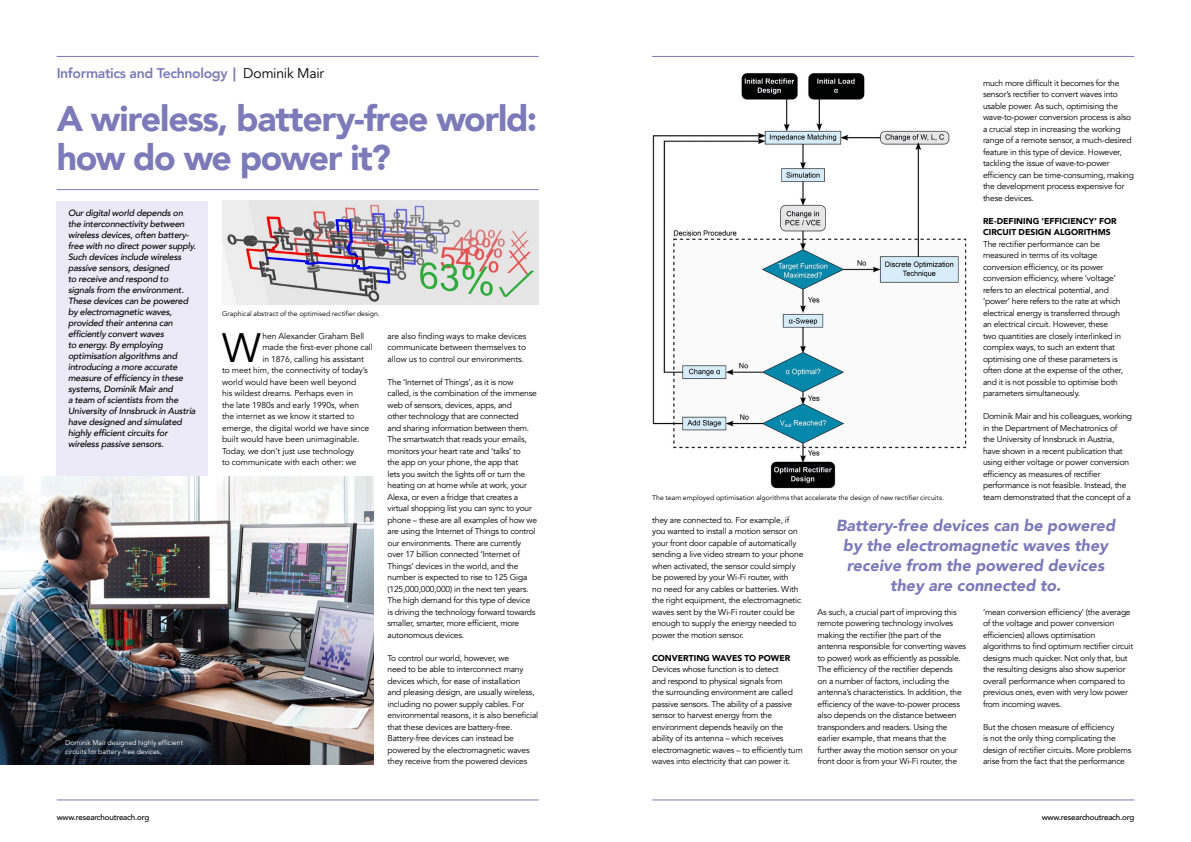
<style>
.page{position:relative;width:1191px;height:842px;background:#fff}
.page>*{position:absolute;margin:0;border:0;box-sizing:border-box;transform-origin:0 0}
.t1{font:41px "Avenir";color:#000}
.t2{font:900 35.5px/39px "Avenir";letter-spacing:-.035em;color:#7c7ab9}
.t3{font:italic 900 16px/20px "Avenir";color:#7c7ab9;text-align:center}
.t4{font:800 14px "Avenir";letter-spacing:-.025em;color:#7c7ab9}
.t5{font:italic 500 9px/11px "Avenir";letter-spacing:-.02em;color:#000}
.t6{font:8.5px/11.5px "Avenir";letter-spacing:-.025em;color:#000}
.t7{font:900 8.5px/11.5px "Avenir";color:#000}
.t8{font:500 8px "Avenir";letter-spacing:-.025em;color:#000}
.t9{font:7px "Avenir";color:#000}
.t10{font:7px/8.5px "Avenir";letter-spacing:-.005em;color:#fff}
.s1{font-weight:900}
.s2{font-weight:400;color:#000}
</style>
<div class="page">
<hr style="left:57px;top:800px;width:482px;height:1px;background:#7c7ab9">
<hr style="left:652px;top:800px;width:482px;height:1px;background:#7c7ab9">
<hr style="left:652px;top:56px;width:482px;height:1px;background:#7c7ab9">
<hr style="left:57px;top:56px;width:482px;height:1px;background:#7c7ab9">
<hr style="left:57px;top:189px;width:482px;height:1px;background:#7c7ab9">
<div style="left:57px;top:201px;width:151px;height:326px;background:#ebeaf6"></div>
<img style="left:222px;top:201px;width:317px;height:104px">
<img style="left:652px;top:73px;width:315px;height:416px">
<img style="left:0;top:477px;width:373px;height:287px">
<h3 class="t4" style="left:57px;top:63px;width:269px">Informatics and Technology<span class="s1">︱</span> <span class="s2">Dominik Mair</span></h3>
<h2 class="t2" style="left:57px;top:98px;width:482px">A wireless, battery-free world: how do we power it?</h2>
<p class="t5" style="left:68px;top:207px;width:129px">Our digital world depends on the interconnectivity between wireless devices, often battery&shy;free with no direct power supply.<br>Such devices include wireless passive sensors, designed<br>to receive and respond to signals from the environment.<br>These devices can be powered by electromagnetic waves, provided their antenna can efficiently convert waves<br>to energy. By employing optimisation algorithms and introducing a more accurate measure of efficiency in these systems, Dominik Mair and<br>a team of scientists from the<br>University of Innsbruck in Austria have designed and simulated highly efficient circuits for wireless passive sensors.</p>
<p class="t9" style="left:222px;top:309px;width:159px">Graphical abstract of the optimised rectifier design.</p>
<p class="t6" style="left:387px;top:330px;width:140px;text-align:justify">are also finding ways to make devices communicate between themselves to allow us to control our environments.</p>
<p class="t6" style="left:387px;top:376px;width:151px">The ‘Internet of Things’, as it is now called, is the combination of the immense web of sensors, devices, apps, and<br>other technology that are connected<br>and sharing information between them.<br>The smartwatch that reads your emails, monitors your heart rate and ‘talks’ to<br>the app on your phone, the app that<br>lets you switch the lights off or turn the heating on at home while at work, your Alexa, or even a fridge that creates a virtual shopping list you can sync to your phone – these are all examples of how we are using the Internet of Things to control our environments. There are currently over 17 billion connected ‘Internet of Things’ devices in the world, and the number is expected to rise to 125 Giga (125,000,000,000) in the next ten years.<br>The high demand for this type of device is driving the technology forward towards smaller, smarter, more efficient, more autonomous devices.</p>
<p class="t6" style="left:387px;top:652px;width:152px">To control our world, however, we<br>need to be able to interconnect many devices which, for ease of installation<br>and pleasing design, are usually wireless, including no power supply cables. For environmental reasons, it is also beneficial that these devices are battery-free.<br>Battery-free devices can instead be powered by the electromagnetic waves they receive from the powered devices</p>
<h1 class="t1" style="left:222px;top:323px;width:40px">W</h1>
<p class="t6" style="left:262px;top:330px;width:103px">hen Alexander Graham Bell</p>
<p class="t6" style="left:262px;top:342px;width:112px">made the first-ever phone call</p>
<p class="t6" style="left:262px;top:353px;width:103px">in 1876, calling his assistant</p>
<p class="t6" style="left:222px;top:365px;width:147px">to meet him, the connectivity of today’s</p>
<p class="t6" style="left:222px;top:376px;width:136px">world would have been well beyond</p>
<p class="t6" style="left:222px;top:388px;width:132px">his wildest dreams. Perhaps even in</p>
<p class="t6" style="left:222px;top:399px;width:138px">the late 1980s and early 1990s, when</p>
<p class="t6" style="left:222px;top:411px;width:134px">the internet as we know it started to</p>
<p class="t6" style="left:222px;top:422px;width:149px">emerge, the digital world we have since</p>
<p class="t6" style="left:222px;top:434px;width:139px">built would have been unimaginable.</p>
<p class="t6" style="left:222px;top:445px;width:134px">Today, we don’t just use technology</p>
<p class="t6" style="left:222px;top:457px;width:136px">to communicate with each other: we</p>
<p class="t10" style="left:65px;top:739px;width:119px">Dominik Mair designed highly efficient circuits for battery-free devices.</p>
<p class="t9" style="left:652px;top:493px;width:293px">The team employed optimisation algorithms that accelerate the design of new rectifier circuits.</p>
<p class="t6" style="left:983px;top:77px;width:152px">much more difficult it becomes for the sensor’s rectifier to convert waves into usable power. As such, optimising the wave-to-power conversion process is also a crucial step in increasing the working range of a remote sensor, a much-desired feature in this type of device. However, tackling the issue of wave-to-power efficiency can be time-consuming, making the development process expensive for these devices.</p>
<p class="t7" style="left:983px;top:215px;width:135px">RE-DEFINING ‘EFFICIENCY’ FOR<br>CIRCUIT DESIGN ALGORITHMS</p>
<p class="t6" style="left:983px;top:238px;width:142px">The rectifier performance can be measured in terms of its voltage conversion efficiency, or its power conversion efficiency, where ‘voltage’ refers to an electrical potential, and ‘power’ here refers to the rate at which electrical energy is transferred through an electrical circuit. However, these two quantities are closely interlinked in complex ways, to such an extent that optimising one of these parameters is often done at the expense of the other, and it is not possible to optimise both parameters simultaneously.</p>
<p class="t6" style="left:983px;top:411px;width:151px">Dominik Mair and his colleagues, working in the Department of Mechatronics of<br>the University of Innsbruck in Austria, have shown in a recent publication that using either voltage or power conversion efficiency as measures of rectifier performance is not feasible. Instead, the team demonstrated that the concept of a</p>
<p class="t6" style="left:652px;top:514px;width:153px">they are connected to. For example, if you wanted to install a motion sensor on your front door capable of automatically sending a live video stream to your phone when activated, the sensor could simply be powered by your Wi-Fi router, with<br>no need for any cables or batteries. With the right equipment, the electromagnetic waves sent by the Wi-Fi router could be enough to supply the energy needed to power the motion sensor.</p>
<p class="t7" style="left:652px;top:652px;width:140px">CONVERTING WAVES TO POWER</p>
<p class="t6" style="left:652px;top:664px;width:152px">Devices whose function is to detect<br>and respond to physical signals from<br>the surrounding environment are called passive sensors. The ability of a passive sensor to harvest energy from the environment depends heavily on the ability of its antenna – which receives electromagnetic waves – to efficiently turn waves into electricity that can power it.</p>
<h3 class="t3" style="left:836px;top:515px;width:281px">Battery-free devices can be powered by the electromagnetic waves they receive from the powered devices they are connected to.</h3>
<p class="t6" style="left:817px;top:606px;width:150px">As such, a crucial part of improving this remote powering technology involves making the rectifier (the part of the antenna responsible for converting waves to power) work as efficiently as possible.<br>The efficiency of the rectifier depends<br>on a number of factors, including the antenna’s characteristics. In addition, the efficiency of the wave-to-power process also depends on the distance between transponders and readers. Using the earlier example, that means that the further away the motion sensor on your front door is from your Wi-Fi router, the</p>
<p class="t6" style="left:983px;top:606px;width:152px">‘mean conversion efficiency’ (the average of the voltage and power conversion efficiencies) allows optimisation algorithms to find optimum rectifier circuit designs much quicker. Not only that, but the resulting designs also show superior overall performance when compared to previous ones, even with very low power from incoming waves.</p>
<p class="t6" style="left:983px;top:721px;width:150px">But the chosen measure of efficiency<br>is not the only thing complicating the design of rectifier circuits. More problems arise from the fact that the performance</p>
<p class="t8" style="left:57px;top:810px;width:94px">www.researchoutreach.org</p>
<p class="t8" style="left:1041px;top:810px;width:94px">www.researchoutreach.org</p>
</div>
